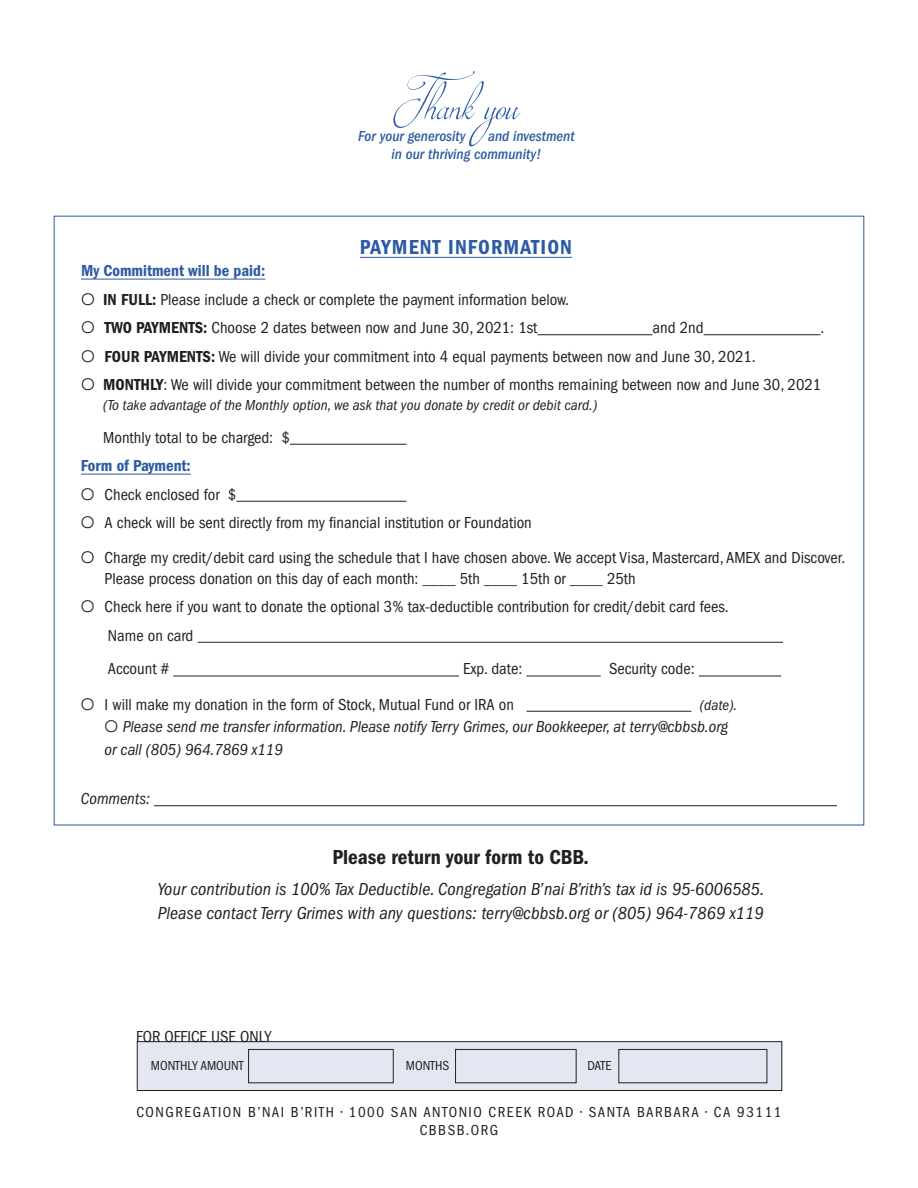
<style>
.page{position:relative;width:918px;height:1188px;background:#fff}
.page>*{position:absolute;margin:0;border:0;box-sizing:border-box;transform-origin:0 0}
.t1{font:60px "Brotherhood Script";color:#2d5ba3}
.t2{font:21px "ITC Franklin Gothic Std Dm Cd";color:#231f20}
.t3{font:21px "ITC Franklin Gothic Std Dm Cd";letter-spacing:.05em;color:#2d5ba3}
.t4{font:italic condensed 18px "ITC Franklin Gothic Std";letter-spacing:.005em;color:#231f20}
.t5{font:condensed 16.5px/21px "ITC Franklin Gothic Std";color:#231f20}
.t6{font:italic condensed 16.5px/22.5px "ITC Franklin Gothic Std";color:#231f20}
.t7{font:16.5px "ITC Franklin Gothic Std Dm Cd";color:#2d5ba3}
.t8{font:italic condensed 15px "ITC Franklin Gothic Std";color:#231f20}
.t9{font:condensed 15px "ITC Franklin Gothic Std";letter-spacing:.1em;color:#231f20}
.t10{font:italic 500 condensed 15px/18px "ITC Franklin Gothic Std";color:#2d5ba3}
.t11{font:condensed 13.5px "ITC Franklin Gothic Std";color:#231f20}
.s1{font-family:"Avenir";font-weight:300;font-stretch:normal}
.s2{font-family:"ITC Franklin Gothic Std Dm Cd";font-stretch:normal}
.s3{font-family:"Avenir";font-weight:300;font-style:normal;font-stretch:normal}
</style>
<div class="page">
<hr style="left:360px;top:257px;width:212px;height:1px;background:#2d5ba3">
<hr style="left:81px;top:279px;width:184px;height:1px;background:#2d5ba3">
<hr style="left:537px;top:334px;width:116px;height:1px;background:#231f20">
<hr style="left:704px;top:334px;width:117px;height:1px;background:#231f20">
<hr style="left:290px;top:444px;width:116px;height:1px;background:#231f20">
<hr style="left:81px;top:474px;width:110px;height:1px;background:#2d5ba3">
<hr style="left:236px;top:501px;width:171px;height:1px;background:#231f20">
<hr style="left:198px;top:642px;width:585px;height:1px;background:#231f20">
<hr style="left:173px;top:676px;width:286px;height:1px;background:#231f20">
<hr style="left:527px;top:676px;width:74px;height:1px;background:#231f20">
<hr style="left:699px;top:676px;width:82px;height:1px;background:#231f20">
<hr style="left:526px;top:711px;width:165px;height:1px;background:#231f20">
<hr style="left:154px;top:805px;width:683px;height:1px;background:#231f20">
<div style="left:137px;top:1042px;width:645px;height:49px;background:#e4e7f2"></div>
<div style="left:137px;top:1041px;width:645px;height:50px;border:1px solid #231f20"></div>
<div style="left:248px;top:1049px;width:145px;height:34px;border:1px solid #231f20"></div>
<div style="left:455px;top:1049px;width:121px;height:34px;border:1px solid #231f20"></div>
<div style="left:619px;top:1049px;width:148px;height:34px;border:1px solid #231f20"></div>
<p class="t1" style="left:393px;top:65px;width:126px">Thank you</p>
<p class="t10" style="left:358px;top:128px;width:109px">For your generosity</p>
<p class="t10" style="left:392px;top:128px;width:185px;text-indent:97px">and investment in our thriving community!</p>
<p class="t3" style="left:360px;top:235px;width:214px">PAYMENT INFORMATION</p>
<p class="t7" style="left:81px;top:261px;width:186px">My Commitment will be paid:</p>
<p class="t5" style="left:81px;top:289px;width:490px"><span class="s1">O</span> <span class="s2">IN FULL:</span> Please include a check or complete the payment information below.</p>
<p class="t5" style="left:81px;top:317px;width:458px"><span class="s1">O</span> <span class="s2">TWO PAYMENTS:</span> Choose 2 dates between now and June 30, 2021: 1st</p>
<p class="t5" style="left:652px;top:317px;width:53px">and 2nd</p>
<p class="t5" style="left:820px;top:317px;width:5px">.</p>
<p class="t5" style="left:81px;top:346px;width:676px"><span class="s1">O</span> <span class="s2">FOUR PAYMENTS:</span> We will divide your commitment into 4 equal payments between now and June 30, 2021.</p>
<p class="t5" style="left:81px;top:374px;width:742px"><span class="s1">O</span> <span class="s2">MONTHLY</span>: We will divide your commitment between the number of months remaining between now and June 30, 2021</p>
<p class="t8" style="left:103px;top:396px;width:496px">(To take advantage of the Monthly option, we ask that you donate by credit or debit card.)</p>
<p class="t5" style="left:103px;top:427px;width:188px">Monthly total to be charged: $</p>
<p class="t7" style="left:81px;top:456px;width:111px">Form of Payment:</p>
<p class="t5" style="left:81px;top:484px;width:157px"><span class="s1">O</span> Check enclosed for $</p>
<p class="t5" style="left:81px;top:512px;width:452px"><span class="s1">O</span> A check will be sent directly from my financial institution or Foundation</p>
<p class="t5" style="left:105px;top:547px;width:742px;text-indent:-24px"><span class="s1">O</span> Charge my credit/debit card using the schedule that I have chosen above. We accept Visa, Mastercard, AMEX and Discover.<br>Please process donation on this day of each month: ____ 5th ____ 15th or ____ 25th</p>
<p class="t5" style="left:81px;top:596px;width:649px"><span class="s1">O</span> Check here if you want to donate the optional 3% tax-deductible contribution for credit/debit card fees.</p>
<p class="t5" style="left:108px;top:625px;width:87px">Name on card</p>
<p class="t5" style="left:108px;top:659px;width:63px">Account #</p>
<p class="t5" style="left:463px;top:659px;width:61px">Exp. date:</p>
<p class="t5" style="left:609px;top:659px;width:87px">Security code:</p>
<p class="t5" style="left:81px;top:694px;width:435px"><span class="s1">O</span> I will make my donation in the form of Stock, Mutual Fund or IRA on</p>
<p class="t8" style="left:700px;top:696px;width:39px">(date).</p>
<p class="t6" style="left:105px;top:716px;width:625px"><span class="s3">O</span> Please send me transfer information. Please notify Terry Grimes, our Bookkeeper, at terry@cbbsb.org or call (805) 964.7869 x119</p>
<p class="t6" style="left:81px;top:788px;width:71px">Comments:</p>
<p class="t2" style="left:332px;top:845px;width:258px">Please return your form to CBB.</p>
<p class="t4" style="left:158px;top:879px;width:608px">Your contribution is 100% Tax Deductible. Congregation B’nai B’rith’s tax id is 95-6006585.</p>
<p class="t4" style="left:158px;top:903px;width:607px">Please contact Terry Grimes with any questions: terry@cbbsb.org or (805) 964-7869 x119</p>
<p class="t5" style="left:136px;top:1026px;width:137px">FOR OFFICE USE ONLY</p>
<p class="t11" style="left:151px;top:1058px;width:94px">MONTHLY AMOUNT</p>
<p class="t11" style="left:406px;top:1058px;width:45px">MONTHS</p>
<p class="t11" style="left:587px;top:1058px;width:26px">DATE</p>
<p class="t9" style="left:136px;top:1104px;width:647px">CONGREGATION B’NAI B’RITH • 1000 SAN ANTONIO CREEK ROAD • SANTA BARBARA • CA 93111</p>
<p class="t9" style="left:420px;top:1122px;width:80px">CBBSB.ORG</p>
</div>
